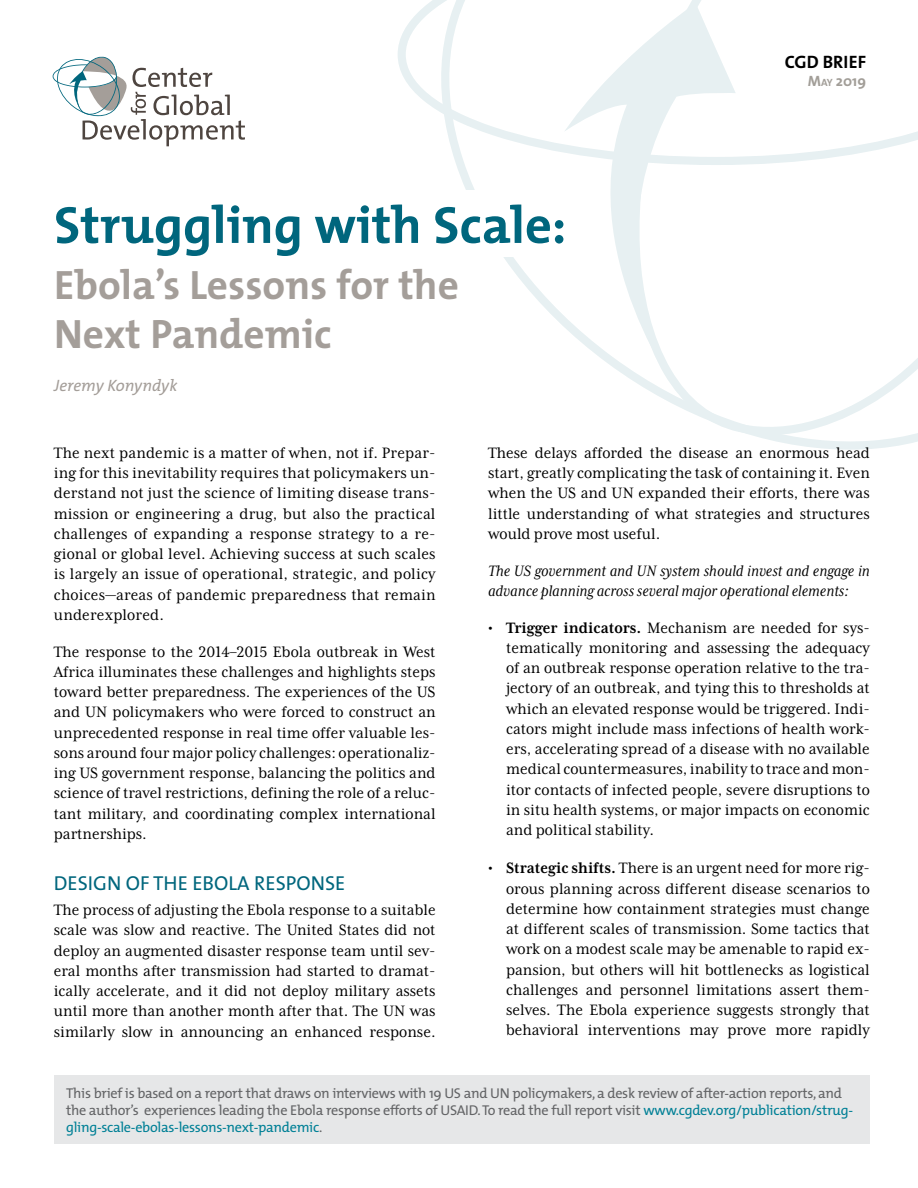
<style>
.page{position:relative;width:918px;height:1188px;background:#fff}
.page>*{position:absolute;margin:0;border:0;box-sizing:border-box;transform-origin:0 0}
.t1{font:700 52.5px "The Mix";color:#00667d}
.t2{font:700 41.25px/48.8px "The Mix";color:#a49e99}
.t3{font:20.25px "The Mix";color:#00667d}
.t4{font:700 18px "The Mix";letter-spacing:.005em;color:#000}
.t5{font:17.25px/20.2px "Mrs Eaves XL Serif Nar OT";color:#000;text-align:justify}
.t6{font:italic 17.25px/20.2px "Mrs Eaves XL Serif Nar OT";color:#000}
.t7{font:italic 16.5px "The Mix";color:#a49e99}
.t8{font:700 15px "The Mix";color:#a29e98}
.t9{font:14.25px/17.1px "The Mix";letter-spacing:-.02em;color:#636466}
.s1{font-size:10.5px}
.s2{font-weight:700}
.s3{color:#008096}
</style>
<div class="page">
<svg style="left:456px;top:165px;width:462px;height:285px"></svg>
<svg style="left:629px;top:165px;width:289px;height:270px"></svg>
<svg style="left:398px;top:0;width:520px;height:165px"></svg>
<div style="left:0;top:190px;width:560px;height:67px;background:#fff"></div>
<svg style="left:53px;top:56px;width:192px;height:90px"></svg>
<div style="left:54px;top:1075px;width:816px;height:69px;background:#e6e7e8"></div>
<h1 class="t1" style="left:54px;top:191px;width:514px">Struggling with Scale:</h1>
<h2 class="t2" style="left:54px;top:261px;width:406px">Ebola’s Lessons for the<br>Next Pandemic</h2>
<p class="t7" style="left:54px;top:375px;width:125px">Jeremy Konyndyk</p>
<p class="t4" style="left:785px;top:50px;width:83px">CGD BRIEF</p>
<p class="t8" style="left:808px;top:71px;width:60px">M<span class="s1">ay</span> 2019</p>
<p class="t5" style="left:54px;top:443px;width:383px">The next pandemic is a matter of when, not if. Prepar&shy;ing for this inevitability requires that policymakers un&shy;derstand not just the science of limiting disease trans&shy;mission or engineering a drug, but also the practical challenges of expanding a response strategy to a re&shy;gional or global level. Achieving success at such scales is largely an issue of operational, strategic, and policy choices—areas of pandemic preparedness that remain underexplored.</p>
<p class="t5" style="left:54px;top:641px;width:383px">The response to the 2014–2015 Ebola outbreak in West Africa illuminates these challenges and highlights steps toward better preparedness. The experiences of the US and UN policymakers who were forced to construct an unprecedented response in real time offer valuable les&shy;sons around four major policy challenges: operationaliz&shy;ing US government response, balancing the politics and science of travel restrictions, defining the role of a reluc&shy;tant military, and coordinating complex international partnerships.</p>
<p class="t3" style="left:54px;top:871px;width:293px">DESIGN OF THE EBOLA RESPONSE</p>
<p class="t5" style="left:54px;top:900px;width:383px">The process of adjusting the Ebola response to a suitable scale was slow and reactive. The United States did not deploy an augmented disaster response team until sev&shy;eral months after transmission had started to dramat&shy;ically accelerate, and it did not deploy military assets until more than another month after that. The UN was similarly slow in announcing an enhanced response.</p>
<p class="t5" style="left:488px;top:443px;width:383px">These delays afforded the disease an enormous head start, greatly complicating the task of containing it. Even when the US and UN expanded their efforts, there was little understanding of what strategies and structures would prove most useful.</p>
<p class="t6" style="left:488px;top:560px;width:383px">The US government and UN system should invest and engage in advance planning across several major operational elements:</p>
<p class="t5" style="left:506px;top:617px;width:365px;text-indent:-18px"><span class="s2">• Trigger indicators.</span> Mechanism are needed for sys&shy;tematically monitoring and assessing the adequacy of an outbreak response operation relative to the tra&shy;jectory of an outbreak, and tying this to thresholds at which an elevated response would be triggered. Indi&shy;cators might include mass infections of health work&shy;ers, accelerating spread of a disease with no available medical countermeasures, inability to trace and mon&shy;itor contacts of infected people, severe disruptions to in situ health systems, or major impacts on economic and political stability.</p>
<p class="t5" style="left:506px;top:858px;width:365px;text-indent:-18px"><span class="s2">• Strategic shifts.</span> There is an urgent need for more rig&shy;orous planning across different disease scenarios to determine how containment strategies must change at different scales of transmission. Some tactics that work on a modest scale may be amenable to rapid ex&shy;pansion, but others will hit bottlenecks as logistical challenges and personnel limitations assert them&shy;selves. The Ebola experience suggests strongly that behavioral interventions may prove more rapidly</p>
<p class="t9" style="left:66px;top:1085px;width:788px">This brief is based on a report that draws on interviews with 19 US and UN policymakers, a desk review of after-action reports, and the author’s experiences leading the Ebola response efforts of USAID. To read the full report visit <span class="s3">www.cgdev.org/publication/strug&shy;gling-scale-ebolas-lessons-next-pandemic</span>.</p>
</div>
